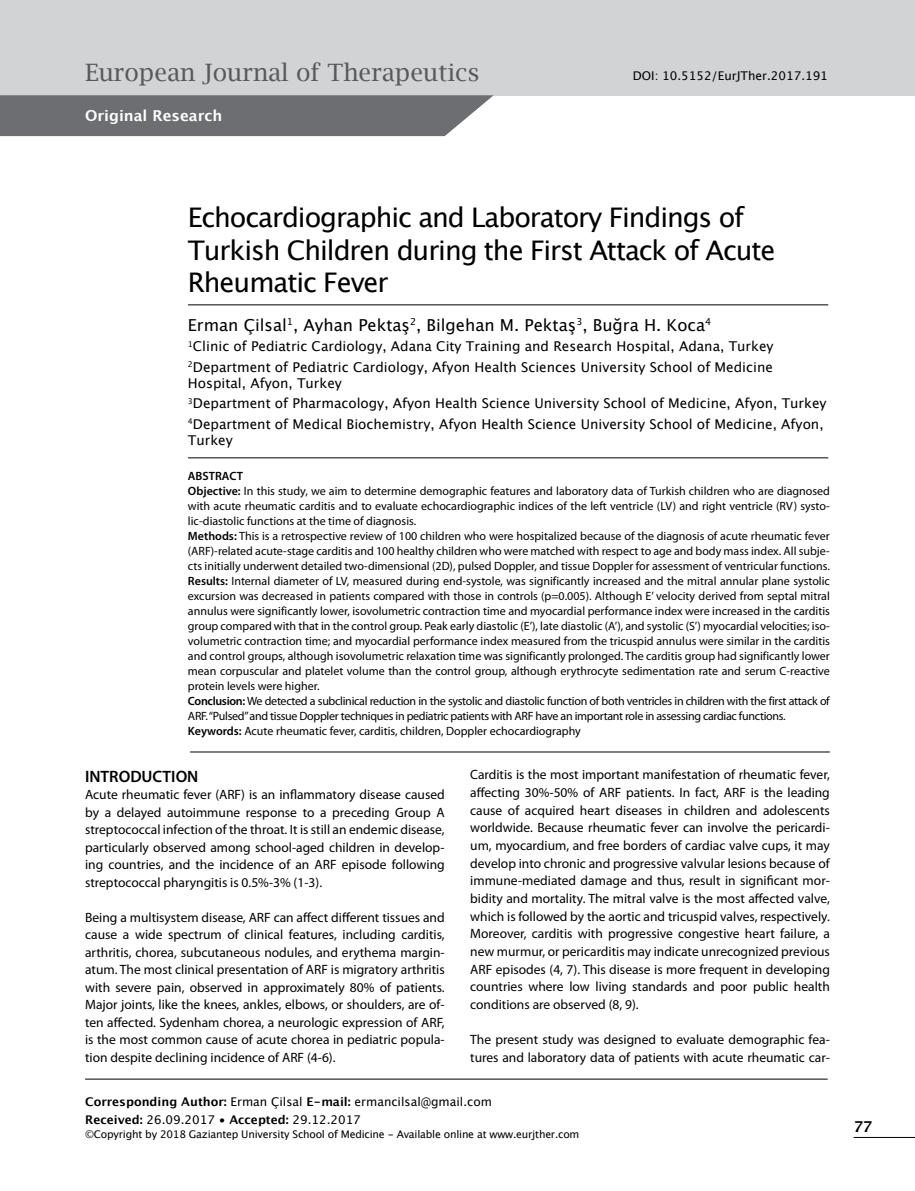
<style>
.page{position:relative;width:915px;height:1191px;background:#fff}
.page>*{position:absolute;margin:0;border:0;box-sizing:border-box;transform-origin:0 0}
.t1{font:27px/32.4px "Lucida Grande";letter-spacing:-.04em;color:#000}
.t2{font:24px "Lucida Bright";color:#58595b}
.t3{font:16.5px "Lucida Grande";color:#000}
.t4{font:600 16.5px "Myriad Pro";color:#000}
.t5{font:700 15px "Lucida Grande";color:#fff}
.t6{font:700 15px "Lucida Grande";color:#000}
.t7{font:13.5px/17.7px "Myriad Pro";color:#000;text-align:justify}
.t8{font:13.5px/20.4px "Lucida Grande";color:#000}
.t9{font:12px/15px "Myriad Pro";color:#000}
.t10{font:12px/18.6px "Lucida Grande";color:#000}
.t11{font:10.5px "Lucida Grande";letter-spacing:-.02em;color:#000}
.s1{font-weight:600}
.s2{font-weight:700}
</style>
<div class="page">
<div style="left:0;top:0;width:914px;height:95px;background:#d1d3d4"></div>
<hr style="left:188px;top:304px;width:640px;height:1px;background:#000">
<hr style="left:188px;top:457px;width:640px;height:1px;background:#000">
<hr style="left:85px;top:1078px;width:742px;height:1px;background:#000">
<svg style="left:0;top:95px;width:493px;height:41px;background:#747578"></svg>
<hr style="left:190px;top:751px;width:639px;height:1px;background:#000">
<hr style="left:853px;top:1137px;width:61px;height:1px;background:#000">
<h2 class="t2" style="left:85px;top:58px;width:395px">European Journal of Therapeutics</h2>
<p class="t10" style="left:632px;top:66px;width:196px">DOI: 10.5152/EurJTher.2017.191</p>
<p class="t5" style="left:85px;top:103px;width:139px">Original Research</p>
<h1 class="t1" style="left:188px;top:202px;width:589px">Echocardiographic and Laboratory Findings of<br>Turkish Children during the First Attack of Acute<br>Rheumatic Fever</h1>
<h3 class="t3" style="left:188px;top:315px;width:524px">Erman Çilsal<sup>1</sup>, Ayhan Pektaş<sup>2</sup>, Bilgehan M. Pektaş<sup>3</sup>, Buğra H. Koca<sup>4</sup></h3>
<p class="t8" style="left:188px;top:336px;width:587px"><sup>1</sup>Clinic of Pediatric Cardiology, Adana City Training and Research Hospital, Adana, Turkey<br><sup>2</sup>Department of Pediatric Cardiology, Afyon Health Sciences University School of Medicine</p>
<p class="t8" style="left:188px;top:373px;width:640px">Hospital, Afyon, Turkey<br><sup>3</sup>Department of Pharmacology, Afyon Health Science University School of Medicine, Afyon, Turkey<br><sup>4</sup>Department of Medical Biochemistry, Afyon Health Science University School of Medicine, Afyon,</p>
<p class="t8" style="left:188px;top:430px;width:46px">Turkey</p>
<p class="t9" style="left:188px;top:468px;width:643px"><span class="s1">ABSTRACT<br>Objective:</span> In this study, we aim to determine demographic features and laboratory data of Turkish children who are diagnosed with acute rheumatic carditis and to evaluate echocardiographic indices of the left ventricle (LV) and right ventricle (RV) systo&shy;lic-diastolic functions at the time of diagnosis.<br><span class="s1">Methods:</span> This is a retrospective review of 100 children who were hospitalized because of the diagnosis of acute rheumatic fever (ARF)-related acute-stage carditis and 100 healthy children who were matched with respect to age and body mass index. All subje&shy;cts initially underwent detailed two-dimensional (2D), pulsed Doppler, and tissue Doppler for assessment of ventricular functions.<br><span class="s1">Results:</span> Internal diameter of LV, measured during end-systole, was significantly increased and the mitral annular plane systolic excursion was decreased in patients compared with those in controls (p=0.005). Although E’ velocity derived from septal mitral annulus were significantly lower, isovolumetric contraction time and myocardial performance index were increased in the carditis group compared with that in the control group. Peak early diastolic (E’), late diastolic (A’), and systolic (S’) myocardial velocities; iso&shy;volumetric contraction time; and myocardial performance index measured from the tricuspid annulus were similar in the carditis and control groups, although isovolumetric relaxation time was significantly prolonged. The carditis group had significantly lower mean corpuscular and platelet volume than the control group, although erythrocyte sedimentation rate and serum C-reactive protein levels were higher.<br><span class="s1">Conclusion:</span> We detected a subclinical reduction in the systolic and diastolic function of both ventricles in children with the first attack of ARF. “Pulsed” and tissue Doppler techniques in pediatric patients with ARF have an important role in assessing cardiac functions.<br><span class="s1">Keywords:</span> Acute rheumatic fever, carditis, children, Doppler echocardiography</p>
<h3 class="t4" style="left:85px;top:765px;width:115px">INTRODUCTION</h3>
<p class="t7" style="left:85px;top:785px;width:361px">Acute rheumatic fever (ARF) is an inflammatory disease caused by a delayed autoimmune response to a preceding Group A streptococcal infection of the throat. It is still an endemic disease, particularly observed among school-aged children in develop&shy;ing countries, and the incidence of an ARF episode following streptococcal pharyngitis is 0.5%-3% (1-3).</p>
<p class="t7" style="left:85px;top:908px;width:361px">Being a multisystem disease, ARF can affect different tissues and cause a wide spectrum of clinical features, including carditis, arthritis, chorea, subcutaneous nodules, and erythema margin&shy;atum. The most clinical presentation of ARF is migratory arthritis with severe pain, observed in approximately 80% of patients.<br>Major joints, like the knees, ankles, elbows, or shoulders, are of&shy;ten affected. Sydenham chorea, a neurologic expression of ARF, is the most common cause of acute chorea in pediatric popula&shy;tion despite declining incidence of ARF (4-6).</p>
<p class="t7" style="left:470px;top:765px;width:361px">Carditis is the most important manifestation of rheumatic fever, affecting 30%-50% of ARF patients. In fact, ARF is the leading cause of acquired heart diseases in children and adolescents worldwide. Because rheumatic fever can involve the pericardi&shy;um, myocardium, and free borders of cardiac valve cups, it may develop into chronic and progressive valvular lesions because of immune-mediated damage and thus, result in significant mor&shy;bidity and mortality. The mitral valve is the most affected valve, which is followed by the aortic and tricuspid valves, respectively.<br>Moreover, carditis with progressive congestive heart failure, a new murmur, or pericarditis may indicate unrecognized previous ARF episodes (4, 7). This disease is more frequent in developing countries where low living standards and poor public health conditions are observed (8, 9).</p>
<p class="t7" style="left:470px;top:1030px;width:361px">The present study was designed to evaluate demographic fea&shy;tures and laboratory data of patients with acute rheumatic car-</p>
<p class="t10" style="left:85px;top:1092px;width:408px"><span class="s2">Corresponding Author:</span> Erman Çilsal <span class="s2">E-mail:</span> ermancilsal@gmail.com<br><span class="s2">Received:</span> 26.09.2017 • <span class="s2">Accepted:</span> 29.12.2017</p>
<p class="t11" style="left:85px;top:1128px;width:495px">©Copyright by 2018 Gaziantep University School of Medicine - Available online at www.eurjther.com</p>
<p class="t6" style="left:853px;top:1114px;width:20px">77</p>
</div>
